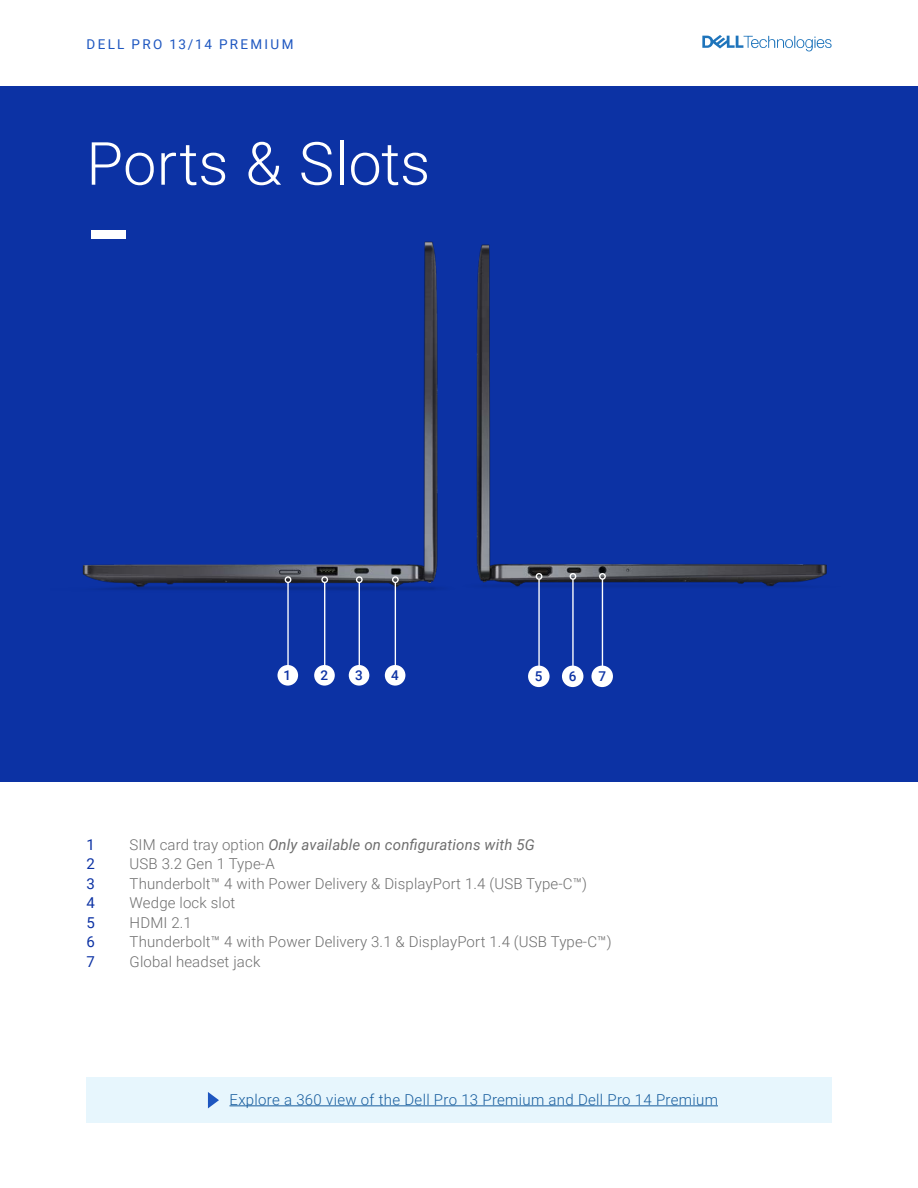
<style>
.page{position:relative;width:918px;height:1188px;background:#fff}
.page>*{position:absolute;margin:0;border:0;box-sizing:border-box;transform-origin:0 0}
.t1{font:300 59.55px "Roboto";color:#fff}
.t2{font:300 15px "Roboto";letter-spacing:.01em;color:#6e6e6e}
.t3{font:300 15px "Roboto";letter-spacing:.02em;color:#175d9e}
.t4{font:italic 15px "Roboto";letter-spacing:.01em;color:#6e6e6e}
.t5{font:15px "Roboto";color:#0c32a4}
.t6{font:13.5px "Roboto";letter-spacing:.17em;color:#1d56c0}
.t7{font:500 13.5px "Roboto";color:#0c32a4}
.s1{font-weight:300;font-style:normal}
</style>
<div class="page">
<div style="left:0;top:86px;width:918px;height:696px;background:#0c32a4"></div>
<img style="left:82px;top:230px;width:338px;height:407px">
<img style="left:420px;top:241px;width:407px;height:363px">
<hr style="left:287px;top:582px;width:2px;height:102px;background:#fff">
<div style="left:285px;top:576px;width:6px;height:7px;border:1px solid #fff;border-radius:50%"></div>
<div style="left:277px;top:665px;width:21px;height:21px;background:#fff;border-radius:50%"></div>
<hr style="left:324px;top:582px;width:1px;height:102px;background:#fff">
<div style="left:321px;top:576px;width:7px;height:7px;border:1px solid #fff;border-radius:50%"></div>
<div style="left:314px;top:665px;width:21px;height:21px;background:#fff;border-radius:50%"></div>
<hr style="left:359px;top:582px;width:1px;height:102px;background:#fff">
<div style="left:356px;top:576px;width:7px;height:7px;border:1px solid #fff;border-radius:50%"></div>
<div style="left:349px;top:665px;width:20px;height:21px;background:#fff;border-radius:50%"></div>
<hr style="left:538px;top:579px;width:2px;height:107px;background:#fff">
<div style="left:536px;top:573px;width:6px;height:7px;border:1px solid #fff;border-radius:50%"></div>
<div style="left:528px;top:666px;width:22px;height:21px;background:#fff;border-radius:50%"></div>
<hr style="left:395px;top:582px;width:1px;height:102px;background:#fff">
<div style="left:392px;top:576px;width:7px;height:7px;border:1px solid #fff;border-radius:50%"></div>
<div style="left:385px;top:665px;width:20px;height:21px;background:#fff;border-radius:50%"></div>
<hr style="left:572px;top:579px;width:2px;height:107px;background:#fff">
<div style="left:570px;top:573px;width:6px;height:7px;border:1px solid #fff;border-radius:50%"></div>
<div style="left:562px;top:666px;width:21px;height:21px;background:#fff;border-radius:50%"></div>
<hr style="left:602px;top:579px;width:1px;height:107px;background:#fff">
<div style="left:599px;top:573px;width:7px;height:7px;border:1px solid #fff;border-radius:50%"></div>
<div style="left:591px;top:666px;width:22px;height:21px;background:#fff;border-radius:50%"></div>
<div style="left:91px;top:230px;width:34px;height:9px;background:#fff"></div>
<svg style="left:702px;top:35px;width:130px;height:16px"></svg>
<div style="left:86px;top:1077px;width:746px;height:45px;background:#e7f6fd"></div>
<hr style="left:230px;top:1105px;width:488px;height:1px;background:#175d9e">
<svg style="left:208px;top:1092px;width:11px;height:16px"></svg>
<p class="t6" style="left:87px;top:35px;width:208px">DELL PRO 13/14 PREMIUM</p>
<p class="t1" style="left:86px;top:122px;width:345px">Ports &amp; Slots</p>
<p class="t7" style="left:284px;top:666px;width:9px">1</p>
<p class="t7" style="left:321px;top:666px;width:9px">2</p>
<p class="t7" style="left:355px;top:666px;width:9px">3</p>
<p class="t7" style="left:391px;top:666px;width:9px">4</p>
<p class="t7" style="left:535px;top:666px;width:9px">5</p>
<p class="t7" style="left:569px;top:666px;width:9px">6</p>
<p class="t7" style="left:598px;top:666px;width:9px">7</p>
<p class="t5" style="left:86px;top:834px;width:10px">1</p>
<p class="t4" style="left:130px;top:834px;width:407px"><span class="s1">SIM card tray option</span> Only available on configurations with 5G</p>
<p class="t5" style="left:86px;top:853px;width:10px">2</p>
<p class="t2" style="left:130px;top:853px;width:147px">USB 3.2 Gen 1 Type-A</p>
<p class="t5" style="left:86px;top:873px;width:10px">3</p>
<p class="t2" style="left:130px;top:873px;width:459px">Thunderbolt™ 4 with Power Delivery &amp; DisplayPort 1.4 (USB Type-C™)</p>
<p class="t5" style="left:86px;top:892px;width:10px">4</p>
<p class="t2" style="left:130px;top:892px;width:107px">Wedge lock slot</p>
<p class="t5" style="left:86px;top:912px;width:10px">5</p>
<p class="t2" style="left:130px;top:912px;width:64px">HDMI 2.1</p>
<p class="t5" style="left:86px;top:931px;width:10px">6</p>
<p class="t2" style="left:130px;top:931px;width:484px">Thunderbolt™ 4 with Power Delivery 3.1 &amp; DisplayPort 1.4 (USB Type-C™)</p>
<p class="t5" style="left:86px;top:951px;width:10px">7</p>
<p class="t2" style="left:130px;top:951px;width:132px">Global headset jack</p>
<p class="t3" style="left:230px;top:1089px;width:490px">Explore a 360 view of the Dell Pro 13 Premium and Dell Pro 14 Premium</p>
</div>
